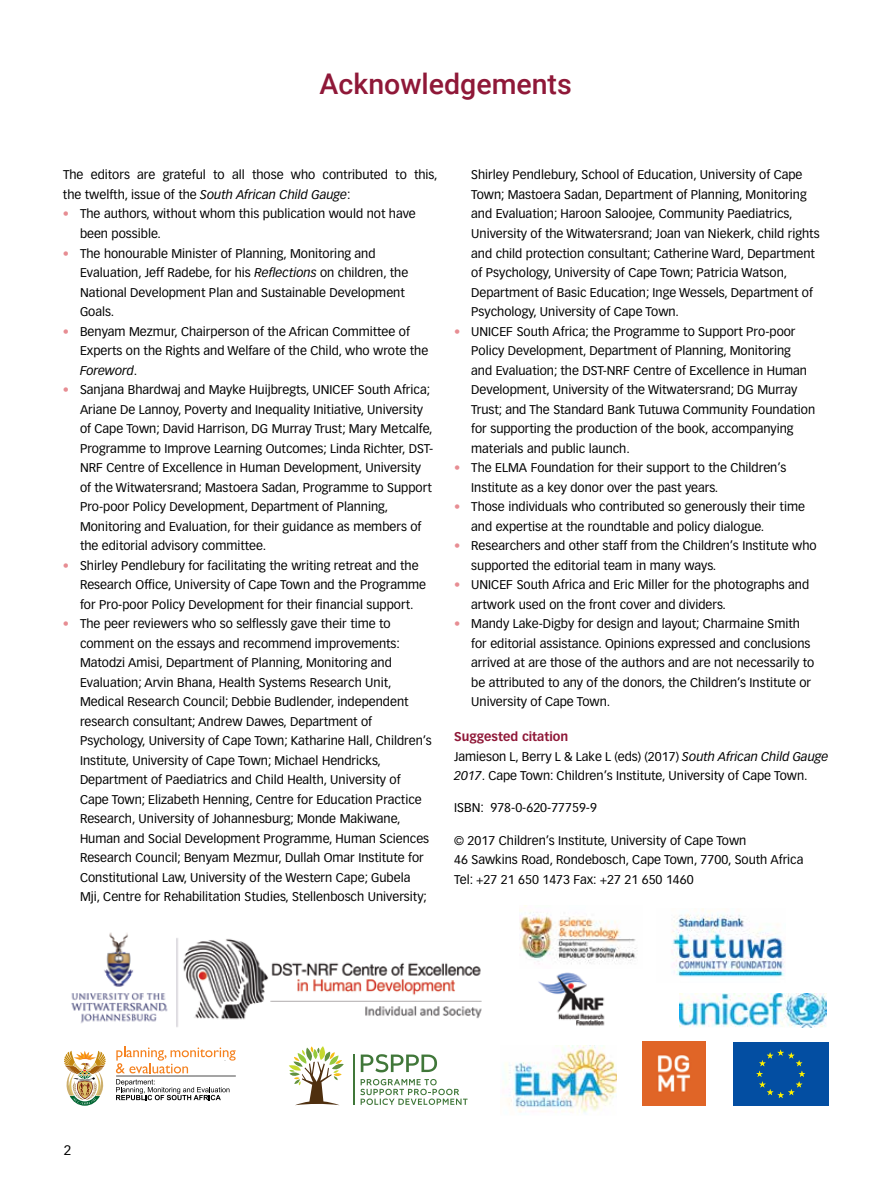
<style>
.page{position:relative;width:893px;height:1191px;background:#fff}
.page>*{position:absolute;margin:0;border:0;box-sizing:border-box;transform-origin:0 0}
.t1{font:500 28.5px "Roboto";color:#8f1838}
.t2{font:13.5px "Vectora LH";color:#000}
.t3{font:12.45px/19.5px "Vectora LH";color:#000}
.s1{font-style:italic}
.s2{color:#e78d93}
.s3{font-weight:700;color:#8f1838}
</style>
<div class="page">
<img style="left:680px;top:993px;width:146px;height:35px">
<img style="left:503px;top:1045px;width:114px;height:69px">
<img style="left:71px;top:932px;width:411px;height:95px">
<hr style="left:116px;top:1075px;width:120px;height:1px;background:#000">
<svg style="left:116px;top:1079px;width:113px;height:21px"></svg>
<svg style="left:116px;top:1046px;width:120px;height:27px"></svg>
<svg style="left:64px;top:1050px;width:42px;height:55px"></svg>
<div style="left:733px;top:1042px;width:95px;height:64px;background:#034ea2"></div>
<svg style="left:756px;top:1049px;width:49px;height:49px"></svg>
<svg style="left:289px;top:1046px;width:55px;height:59px"></svg>
<hr style="left:353px;top:1054px;width:1px;height:50px;background:#407739">
<svg style="left:360px;top:1079px;width:108px;height:26px"></svg>
<svg style="left:361px;top:1054px;width:76px;height:18px"></svg>
<img style="left:642px;top:1042px;width:64px;height:63px">
<img style="left:671px;top:908px;width:114px;height:69px">
<img style="left:519px;top:905px;width:119px;height:59px">
<img style="left:538px;top:972px;width:67px;height:54px">
<h1 class="t1" style="left:320px;top:64px;width:254px">Acknowledgements</h1>
<p class="t3" style="left:63px;top:165px;width:376px">The editors are grateful to all those who contributed to this, the twelfth, issue of the <span class="s1">South African Child Gauge</span>:</p>
<p class="t3" style="left:80px;top:204px;width:337px;text-indent:-17px"><span class="s2">•</span> The authors, without whom this publication would not have been possible.</p>
<p class="t3" style="left:80px;top:243px;width:330px;text-indent:-17px"><span class="s2">•</span> The honourable Minister of Planning, Monitoring and Evaluation, Jeff Radebe, for his <span class="s1">Reflections</span> on children, the National Development Plan and Sustainable Development Goals.</p>
<p class="t3" style="left:80px;top:321px;width:350px;text-indent:-17px"><span class="s2">•</span> Benyam Mezmur, Chairperson of the African Committee of<br>Experts on the Rights and Welfare of the Child, who wrote the<br><span class="s1">Foreword</span>.</p>
<p class="t3" style="left:80px;top:380px;width:355px;text-indent:-17px"><span class="s2">•</span> Sanjana Bhardwaj and Mayke Huijbregts, UNICEF South Africa; Ariane De Lannoy, Poverty and Inequality Initiative, University of Cape Town; David Harrison, DG Murray Trust; Mary Metcalfe, Programme to Improve Learning Outcomes; Linda Richter, DST-NRF Centre of Excellence in Human Development, University of the Witwatersrand; Mastoera Sadan, Programme to Support Pro-poor Policy Development, Department of Planning, Monitoring and Evaluation, for their guidance as members of the editorial advisory committee.</p>
<p class="t3" style="left:80px;top:555px;width:348px;text-indent:-17px"><span class="s2">•</span> Shirley Pendlebury for facilitating the writing retreat and the<br>Research Office, University of Cape Town and the Programme for Pro-poor Policy Development for their financial support.</p>
<p class="t3" style="left:80px;top:614px;width:353px;text-indent:-17px"><span class="s2">•</span> The peer reviewers who so selflessly gave their time to comment on the essays and recommend improvements:<br>Matodzi Amisi, Department of Planning, Monitoring and Evaluation; Arvin Bhana, Health Systems Research Unit, Medical Research Council; Debbie Budlender, independent research consultant; Andrew Dawes, Department of Psychology, University of Cape Town; Katharine Hall, Children’s Institute, University of Cape Town; Michael Hendricks, Department of Paediatrics and Child Health, University of Cape Town; Elizabeth Henning, Centre for Education Practice Research, University of Johannesburg; Monde Makiwane, Human and Social Development Programme, Human Sciences Research Council; Benyam Mezmur, Dullah Omar Institute for Constitutional Law, University of the Western Cape; Gubela Mji, Centre for Rehabilitation Studies, Stellenbosch University;</p>
<p class="t3" style="left:471px;top:165px;width:350px">Shirley Pendlebury, School of Education, University of Cape Town; Mastoera Sadan, Department of Planning, Monitoring and Evaluation; Haroon Saloojee, Community Paediatrics, University of the Witwatersrand; Joan van Niekerk, child rights and child protection consultant; Catherine Ward, Department of Psychology, University of Cape Town; Patricia Watson, Department of Basic Education; Inge Wessels, Department of Psychology, University of Cape Town.</p>
<p class="t3" style="left:471px;top:321px;width:345px;text-indent:-17px"><span class="s2">•</span> UNICEF South Africa; the Programme to Support Pro-poor Policy Development, Department of Planning, Monitoring<br>and Evaluation; the DST-NRF Centre of Excellence in Human Development, University of the Witwatersrand; DG Murray Trust; and The Standard Bank Tutuwa Community Foundation for supporting the production of the book, accompanying materials and public launch.</p>
<p class="t3" style="left:471px;top:458px;width:317px;text-indent:-17px"><span class="s2">•</span> The ELMA Foundation for their support to the Children’s<br>Institute as a key donor over the past years.</p>
<p class="t3" style="left:471px;top:497px;width:335px;text-indent:-17px"><span class="s2">•</span> Those individuals who contributed so generously their time and expertise at the roundtable and policy dialogue.</p>
<p class="t3" style="left:471px;top:536px;width:347px;text-indent:-17px"><span class="s2">•</span> Researchers and other staff from the Children’s Institute who supported the editorial team in many ways.</p>
<p class="t3" style="left:471px;top:575px;width:340px;text-indent:-17px"><span class="s2">•</span> UNICEF South Africa and Eric Miller for the photographs and artwork used on the front cover and dividers.</p>
<p class="t3" style="left:471px;top:614px;width:345px;text-indent:-17px"><span class="s2">•</span> Mandy Lake-Digby for design and layout; Charmaine Smith for editorial assistance. Opinions expressed and conclusions arrived at are those of the authors and are not necessarily to be attributed to any of the donors, the Children’s Institute or University of Cape Town.</p>
<p class="t3" style="left:454px;top:727px;width:376px"><span class="s3">Suggested citation<br></span>Jamieson L, Berry L &amp; Lake L (eds) (2017) <span class="s1">South African Child Gauge<br>2017</span>. Cape Town: Children’s Institute, University of Cape Town.</p>
<p class="t3" style="left:454px;top:798px;width:144px">ISBN: 978-0-620-77759-9</p>
<p class="t3" style="left:454px;top:830px;width:351px">© 2017 Children’s Institute, University of Cape Town<br>46 Sawkins Road, Rondebosch, Cape Town, 7700, South Africa<br>Tel: +27 21 650 1473 Fax: +27 21 650 1460</p>
<p class="t2" style="left:64px;top:1142px;width:9px">2</p>
</div>
